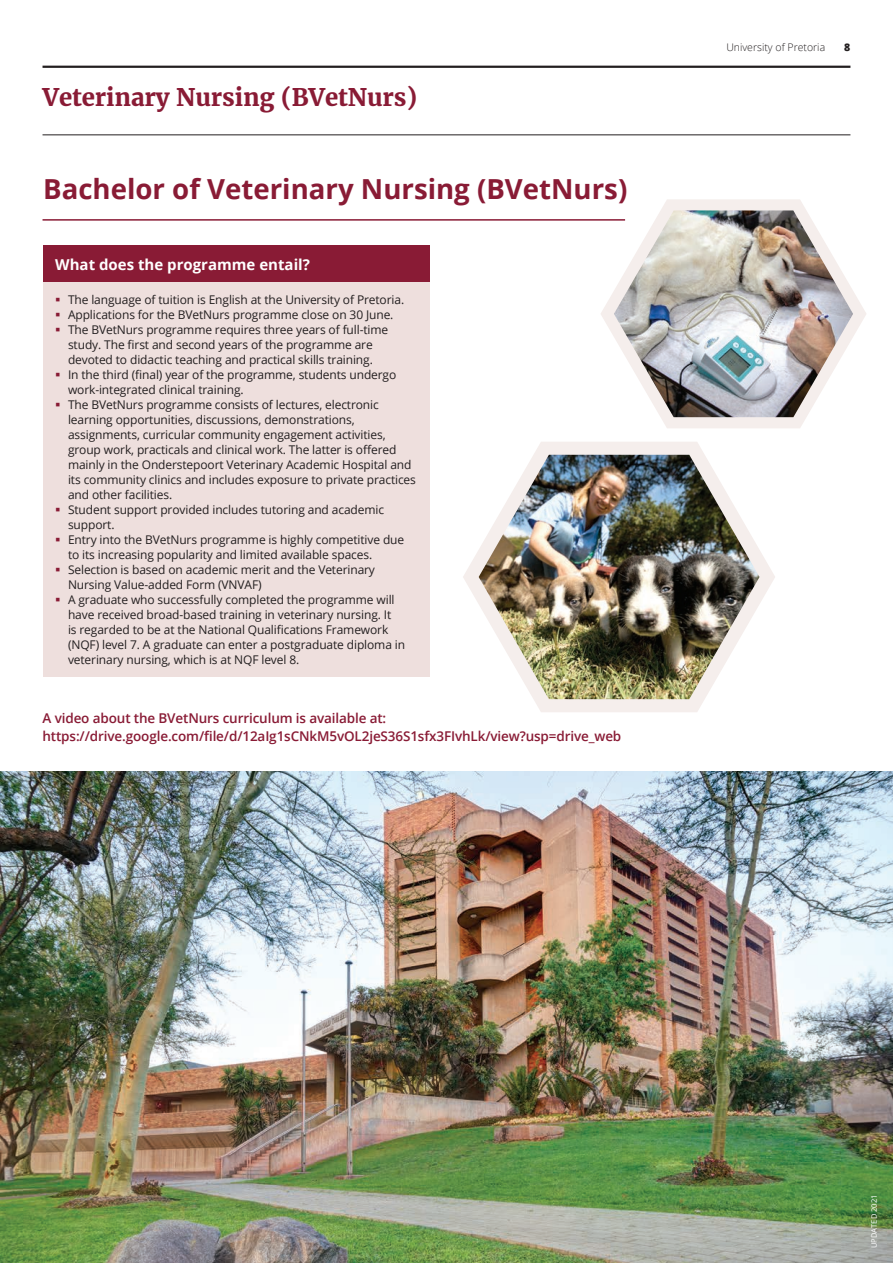
<style>
.page{position:relative;width:893px;height:1263px;background:#fff}
.page>*{position:absolute;margin:0;border:0;box-sizing:border-box;transform-origin:0 0}
.t1{font:700 27.6px "Open Sans";color:#891b35}
.t2{font:700 24px "Merriweather";letter-spacing:-.005em;color:#891b35}
.t3{font:700 15px "Open Sans";color:#fff}
.t4{font:600 13.5px/18px "Open Sans";letter-spacing:-.01em;color:#891b35}
.t5{font:12px/15px "Open Sans";letter-spacing:-.01em;color:#231f20}
.t6{font:300 10.5px "Open Sans";color:#231f20}
.t7{font:800 10.5px "Open Sans";color:#231f20}
.t8{font:7.5px "Open Sans";color:#fff}
</style>
<div class="page">
<hr style="left:43px;top:66px;width:807px;height:2px;background:#231f20">
<hr style="left:43px;top:134px;width:807px;height:1px;background:#231f20">
<img style="left:0;top:772px;width:893px;height:491px">
<hr style="left:43px;top:219px;width:582px;height:2px;background:#891b35">
<div style="left:43px;top:245px;width:386px;height:37px;background:#891b35"></div>
<div style="left:43px;top:282px;width:386px;height:395px;background:#eedfdd"></div>
<svg style="left:463px;top:442px;width:312px;height:270px"></svg>
<img style="left:479px;top:455px;width:280px;height:244px">
<svg style="left:600px;top:199px;width:266px;height:229px"></svg>
<img style="left:614px;top:210px;width:239px;height:207px">
<h2 class="t2" style="left:43px;top:83px;width:376px">Veterinary Nursing (BVetNurs)</h2>
<h1 class="t1" style="left:43px;top:170px;width:586px">Bachelor of Veterinary Nursing (BVetNurs)</h1>
<p class="t3" style="left:55px;top:254px;width:256px">What does the programme entail?</p>
<p class="t5" style="left:68px;top:292px;width:349px">The language of tuition is English at the University of Pretoria.<br>Applications for the BVetNurs programme close on 30 June.<br>The BVetNurs programme requires three years of full-time study. The first and second years of the programme are devoted to didactic teaching and practical skills training.<br>In the third (final) year of the programme, students undergo work-integrated clinical training.<br>The BVetNurs programme consists of lectures, electronic learning opportunities, discussions, demonstrations, assignments, curricular community engagement activities, group work, practicals and clinical work. The latter is offered mainly in the Onderstepoort Veterinary Academic Hospital and its community clinics and includes exposure to private practices and other facilities.<br>Student support provided includes tutoring and academic support.<br>Entry into the BVetNurs programme is highly competitive due to its increasing popularity and limited available spaces.<br>Selection is based on academic merit and the Veterinary Nursing Value-added Form (VNVAF)<br>A graduate who successfully completed the programme will have received broad-based training in veterinary nursing. It<br>is regarded to be at the National Qualifications Framework (NQF) level 7. A graduate can enter a postgraduate diploma in veterinary nursing, which is at NQF level 8.</p>
<p class="t4" style="left:43px;top:708px;width:580px">A video about the BVetNurs curriculum is available at: https://drive.google.com/file/d/12aIg1sCNkM5vOL2jeS36S1sfx3FIvhLk/view?usp=drive_web</p>
<p class="t6" style="left:726px;top:40px;width:100px">University of Pretoria</p>
<p class="t7" style="left:844px;top:39px;width:8px">8</p>
<p class="t8" style="left:869px;top:1248px;width:55px;rotate:-90deg">UPDATED 2021</p>
</div>
